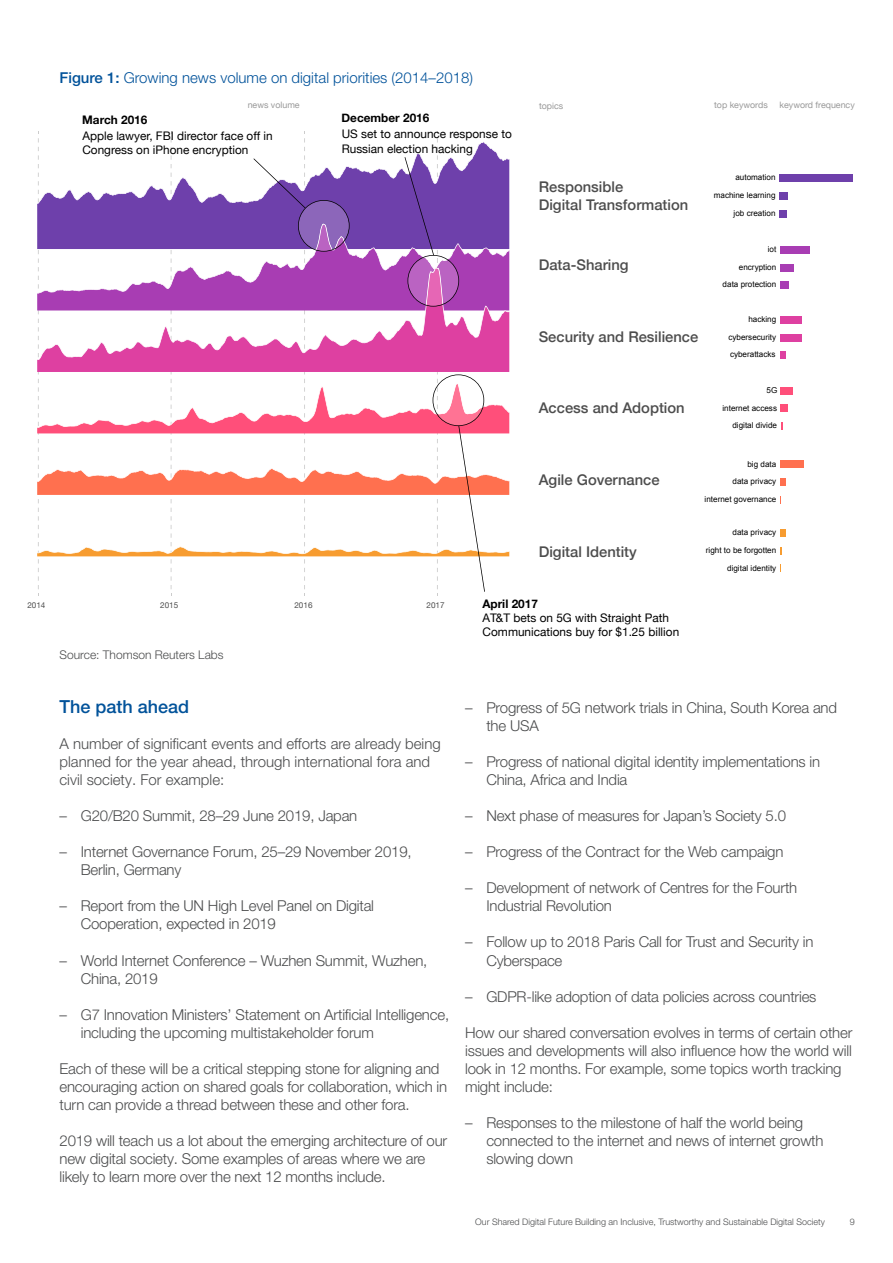
<style>
.page{position:relative;width:893px;height:1263px;background:#fff}
.page>*{position:absolute;margin:0;border:0;box-sizing:border-box;transform-origin:0 0}
.subheading{font:500 18px "Helvetica Neue LT Pro";color:#01529a}
.main_text{font:300 15px/18px "Helvetica Neue LT Pro";letter-spacing:-.015em;color:#4b4c4d}
.figuretitle{font:300 15px "Helvetica Neue LT Pro";color:#01529a}
.t1{font:500 14.7px/17.7px "Helvetica Neue";color:#4d4d4d}
.source{font:300 12px "Helvetica Neue LT Pro";color:#4b4c4d}
.t2{font:11.85px/14.1px "Helvetica Neue";color:#000}
.t3{font:700 11.85px "Helvetica Neue";color:#000}
.t4{font:300 9px "Helvetica Neue LT Pro";color:#4b4c4d}
.t5{font:8.85px "Helvetica Neue";color:#999}
.t6{font:8.1px/17.7px "Arial";color:#000;text-align:right}
.t7{font:8.1px "Helvetica Neue";color:#4d4d4d}
.s1{font-weight:500}
</style>
<div class="page">
<div style="left:779px;top:175px;width:74px;height:7px;background:#6e40ab"></div>
<div style="left:779px;top:192px;width:8px;height:8px;background:#6e40ab"></div>
<div style="left:779px;top:210px;width:7px;height:7px;background:#6e40ab"></div>
<div style="left:780px;top:246px;width:29px;height:7px;background:#a83db3"></div>
<div style="left:780px;top:264px;width:13px;height:7px;background:#a83db3"></div>
<div style="left:780px;top:281px;width:9px;height:8px;background:#a83db3"></div>
<div style="left:780px;top:316px;width:21px;height:8px;background:#de40a1"></div>
<div style="left:780px;top:334px;width:21px;height:7px;background:#de40a1"></div>
<div style="left:780px;top:352px;width:6px;height:7px;background:#de40a1"></div>
<div style="left:781px;top:387px;width:12px;height:7px;background:#ff4f7a"></div>
<div style="left:781px;top:405px;width:7px;height:7px;background:#ff4f7a"></div>
<svg style="left:781px;top:422px;width:2px;height:8px"></svg>
<div style="left:780px;top:461px;width:24px;height:7px;background:#ff704f"></div>
<div style="left:780px;top:478px;width:5px;height:8px;background:#ff704f"></div>
<div style="left:780px;top:529px;width:5px;height:8px;background:#f79c30"></div>
<svg style="left:37px;top:132px;width:472px;height:464px"></svg>
<p class="figuretitle" style="left:60px;top:69px;width:415px"><span class="s1">Figure 1:</span> Growing news volume on digital priorities (2014–2018)</p>
<p class="t5" style="left:248px;top:98px;width:53px">news volume</p>
<p class="t5" style="left:539px;top:99px;width:26px">topics</p>
<p class="t5" style="left:714px;top:98px;width:55px">top keywords</p>
<p class="t5" style="left:779px;top:98px;width:77px">keyword frequency</p>
<p class="t3" style="left:82px;top:111px;width:67px">March 2016</p>
<p class="t2" style="left:82px;top:130px;width:192px">Apple lawyer, FBI director face off in<br>Congress on iPhone encryption</p>
<p class="t3" style="left:341px;top:109px;width:89px">December 2016</p>
<p class="t2" style="left:342px;top:128px;width:172px">US set to announce response to<br>Russian election hacking</p>
<p class="t6" style="left:714px;top:169px;width:63px">automation machine learning job creation</p>
<p class="t6" style="left:723px;top:240px;width:55px">iot<br>encryption data protection</p>
<p class="t6" style="left:728px;top:310px;width:49px;text-align:justify;text-indent:20px">hacking cybersecurity cyberattacks</p>
<p class="t6" style="left:722px;top:381px;width:56px">5G<br>internet access digital divide</p>
<p class="t6" style="left:705px;top:455px;width:73px">big data<br>data privacy internet governance</p>
<p class="t6" style="left:706px;top:524px;width:72px">data privacy<br>right to be forgotten digital identity</p>
<p class="t1" style="left:539px;top:177px;width:151px">Responsible<br>Digital Transformation</p>
<p class="t1" style="left:539px;top:255px;width:91px">Data-Sharing</p>
<p class="t1" style="left:539px;top:326px;width:161px">Security and Resilience</p>
<p class="t1" style="left:539px;top:398px;width:147px">Access and Adoption</p>
<p class="t1" style="left:539px;top:470px;width:122px">Agile Governance</p>
<p class="t1" style="left:539px;top:541px;width:100px">Digital Identity</p>
<p class="t7" style="left:27px;top:599px;width:20px">2014</p>
<p class="t7" style="left:160px;top:599px;width:20px">2015</p>
<p class="t7" style="left:294px;top:599px;width:20px">2016</p>
<p class="t7" style="left:426px;top:599px;width:20px">2017</p>
<p class="source" style="left:60px;top:648px;width:166px">Source: Thomson Reuters Labs</p>
<p class="subheading" style="left:60px;top:696px;width:131px">The path ahead</p>
<p class="main_text" style="left:60px;top:735px;width:383px">A number of significant events and efforts are already being planned for the year ahead, through international fora and civil society. For example:</p>
<p class="main_text" style="left:60px;top:807px;width:299px">– G20/B20 Summit, 28–29 June 2019, Japan</p>
<p class="main_text" style="left:81px;top:843px;width:332px;text-indent:-21px">– Internet Governance Forum, 25–29 November 2019,<br>Berlin, Germany</p>
<p class="main_text" style="left:81px;top:897px;width:295px;text-indent:-21px">– Report from the UN High Level Panel on Digital<br>Cooperation, expected in 2019</p>
<p class="main_text" style="left:81px;top:951px;width:348px;text-indent:-21px">– World Internet Conference – Wuzhen Summit, Wuzhen,<br>China, 2019</p>
<p class="main_text" style="left:81px;top:1005px;width:370px;text-indent:-21px">– G7 Innovation Ministers’ Statement on Artificial Intelligence, including the upcoming multistakeholder forum</p>
<p class="main_text" style="left:60px;top:1059px;width:389px">Each of these will be a critical stepping stone for aligning and encouraging action on shared goals for collaboration, which in turn can provide a thread between these and other fora.</p>
<p class="main_text" style="left:60px;top:1131px;width:389px">2019 will teach us a lot about the emerging architecture of our new digital society. Some examples of areas where we are likely to learn more over the next 12 months include.</p>
<p class="t3" style="left:482px;top:594px;width:57px">April 2017</p>
<p class="t2" style="left:483px;top:612px;width:198px">AT&amp;T bets on 5G with Straight Path<br>Communications buy for $1.25 billion</p>
<p class="main_text" style="left:486px;top:699px;width:352px;text-indent:-21px">– Progress of 5G network trials in China, South Korea and the USA</p>
<p class="main_text" style="left:486px;top:753px;width:335px;text-indent:-21px">– Progress of national digital identity implementations in<br>China, Africa and India</p>
<p class="main_text" style="left:465px;top:807px;width:322px">– Next phase of measures for Japan’s Society 5.0</p>
<p class="main_text" style="left:465px;top:843px;width:320px">– Progress of the Contract for the Web campaign</p>
<p class="main_text" style="left:486px;top:879px;width:312px;text-indent:-21px">– Development of network of Centres for the Fourth<br>Industrial Revolution</p>
<p class="main_text" style="left:486px;top:933px;width:328px;text-indent:-21px">– Follow up to 2018 Paris Call for Trust and Security in<br>Cyberspace</p>
<p class="main_text" style="left:465px;top:987px;width:353px">– GDPR-like adoption of data policies across countries</p>
<p class="main_text" style="left:465px;top:1023px;width:389px">How our shared conversation evolves in terms of certain other issues and developments will also influence how the world will look in 12 months. For example, some topics worth tracking might include:</p>
<p class="main_text" style="left:486px;top:1113px;width:339px;text-indent:-21px">– Responses to the milestone of half the world being connected to the internet and news of internet growth slowing down</p>
<p class="t4" style="left:475px;top:1216px;width:351px">Our Shared Digital Future Building an Inclusive, Trustworthy and Sustainable Digital Society</p>
<p class="t4" style="left:850px;top:1216px;width:7px">9</p>
</div>
